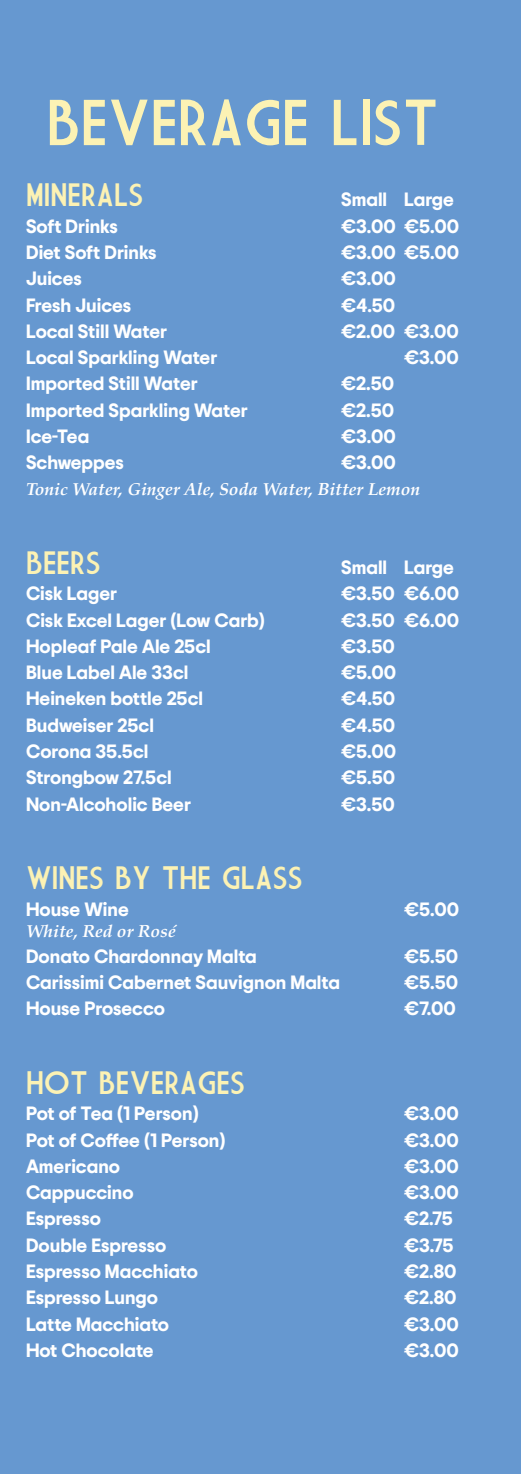
<style>
.page{position:relative;width:521px;height:1474px;background:#fff}
.page>*{position:absolute;margin:0;border:0;box-sizing:border-box;transform-origin:0 0}
.t1{font:63px "Market Deco";color:#fcf2b4}
.t2{font:31.5px "Market Deco";color:#fcf2b4}
.t3{font:700 19.25px "Trip Sans";color:#fff}
.t4{font:italic 700 17.5px "Palatino";color:#fff}
</style>
<div class="page">
<div style="left:0;top:0;width:521px;height:1473px;background:#6698d0"></div>
<h1 class="t1" style="left:47px;top:95px;width:393px">BEVERAGE LIST</h1>
<h2 class="t2" style="left:26px;top:181px;width:119px">MINERALS</h2>
<p class="t3" style="left:341px;top:186px;width:114px">Small Large</p>
<p class="t3" style="left:26px;top:213px;width:93px">Soft Drinks</p>
<p class="t3" style="left:341px;top:213px;width:120px">€3.00 €5.00</p>
<p class="t3" style="left:26px;top:239px;width:132px">Diet Soft Drinks</p>
<p class="t3" style="left:341px;top:239px;width:120px">€3.00 €5.00</p>
<p class="t3" style="left:26px;top:265px;width:57px">Juices</p>
<p class="t3" style="left:341px;top:265px;width:56px">€3.00</p>
<p class="t3" style="left:26px;top:291px;width:107px">Fresh Juices</p>
<p class="t3" style="left:341px;top:291px;width:56px">€4.50</p>
<p class="t3" style="left:26px;top:318px;width:143px">Local Still Water</p>
<p class="t3" style="left:341px;top:318px;width:119px">€2.00 €3.00</p>
<p class="t3" style="left:26px;top:344px;width:193px">Local Sparkling Water</p>
<p class="t3" style="left:404px;top:344px;width:56px">€3.00</p>
<p class="t3" style="left:26px;top:370px;width:173px">Imported Still Water</p>
<p class="t3" style="left:341px;top:370px;width:55px">€2.50</p>
<p class="t3" style="left:26px;top:396px;width:223px">Imported Sparkling Water</p>
<p class="t3" style="left:341px;top:396px;width:55px">€2.50</p>
<p class="t3" style="left:26px;top:423px;width:65px">Ice-Tea</p>
<p class="t3" style="left:341px;top:423px;width:56px">€3.00</p>
<p class="t3" style="left:26px;top:449px;width:99px">Schweppes</p>
<p class="t3" style="left:341px;top:449px;width:56px">€3.00</p>
<p class="t4" style="left:26px;top:475px;width:396px">Tonic Water, Ginger Ale, Soda Water, Bitter Lemon</p>
<h2 class="t2" style="left:26px;top:549px;width:76px">BEERS</h2>
<p class="t3" style="left:341px;top:554px;width:114px">Small Large</p>
<p class="t3" style="left:26px;top:580px;width:93px">Cisk Lager</p>
<p class="t3" style="left:341px;top:580px;width:120px">€3.50 €6.00</p>
<p class="t3" style="left:26px;top:606px;width:240px">Cisk Excel Lager (Low Carb)</p>
<p class="t3" style="left:341px;top:606px;width:120px">€3.50 €6.00</p>
<p class="t3" style="left:26px;top:633px;width:186px">Hopleaf Pale Ale 25cl</p>
<p class="t3" style="left:341px;top:633px;width:55px">€3.50</p>
<p class="t3" style="left:26px;top:659px;width:164px">Blue Label Ale 33cl</p>
<p class="t3" style="left:341px;top:659px;width:57px">€5.00</p>
<p class="t3" style="left:26px;top:685px;width:178px">Heineken bottle 25cl</p>
<p class="t3" style="left:341px;top:685px;width:56px">€4.50</p>
<p class="t3" style="left:26px;top:711px;width:129px">Budweiser 25cl</p>
<p class="t3" style="left:341px;top:711px;width:56px">€4.50</p>
<p class="t3" style="left:26px;top:738px;width:124px">Corona 35.5cl</p>
<p class="t3" style="left:341px;top:738px;width:57px">€5.00</p>
<p class="t3" style="left:26px;top:764px;width:147px">Strongbow 27.5cl</p>
<p class="t3" style="left:341px;top:764px;width:56px">€5.50</p>
<p class="t3" style="left:26px;top:790px;width:166px">Non-Alcoholic Beer</p>
<p class="t3" style="left:341px;top:790px;width:55px">€3.50</p>
<h2 class="t2" style="left:26px;top:864px;width:278px">WINES BY THE GLASS</h2>
<p class="t3" style="left:26px;top:895px;width:104px">House Wine</p>
<p class="t3" style="left:404px;top:895px;width:57px">€5.00</p>
<p class="t4" style="left:26px;top:916px;width:151px">White, Red or Rosé</p>
<p class="t3" style="left:26px;top:942px;width:232px">Donato Chardonnay Malta</p>
<p class="t3" style="left:404px;top:942px;width:56px">€5.50</p>
<p class="t3" style="left:26px;top:969px;width:315px">Carissimi Cabernet Sauvignon Malta</p>
<p class="t3" style="left:404px;top:969px;width:56px">€5.50</p>
<p class="t3" style="left:26px;top:995px;width:140px">House Prosecco</p>
<p class="t3" style="left:404px;top:995px;width:53px">€7.00</p>
<h2 class="t2" style="left:26px;top:1068px;width:221px">HOT BEVERAGES</h2>
<p class="t3" style="left:26px;top:1100px;width:174px">Pot of Tea (1 Person)</p>
<p class="t3" style="left:404px;top:1100px;width:56px">€3.00</p>
<p class="t3" style="left:26px;top:1126px;width:201px">Pot of Coffee (1 Person)</p>
<p class="t3" style="left:404px;top:1126px;width:56px">€3.00</p>
<p class="t3" style="left:26px;top:1152px;width:96px">Americano</p>
<p class="t3" style="left:404px;top:1152px;width:56px">€3.00</p>
<p class="t3" style="left:26px;top:1179px;width:109px">Cappuccino</p>
<p class="t3" style="left:404px;top:1179px;width:56px">€3.00</p>
<p class="t3" style="left:26px;top:1205px;width:76px">Espresso</p>
<p class="t3" style="left:404px;top:1205px;width:50px">€2.75</p>
<p class="t3" style="left:26px;top:1231px;width:142px">Double Espresso</p>
<p class="t3" style="left:404px;top:1231px;width:51px">€3.75</p>
<p class="t3" style="left:26px;top:1257px;width:173px">Espresso Macchiato</p>
<p class="t3" style="left:404px;top:1257px;width:54px">€2.80</p>
<p class="t3" style="left:26px;top:1284px;width:134px">Espresso Lungo</p>
<p class="t3" style="left:404px;top:1284px;width:54px">€2.80</p>
<p class="t3" style="left:26px;top:1310px;width:145px">Latte Macchiato</p>
<p class="t3" style="left:404px;top:1310px;width:56px">€3.00</p>
<p class="t3" style="left:26px;top:1336px;width:129px">Hot Chocolate</p>
<p class="t3" style="left:404px;top:1336px;width:56px">€3.00</p>
</div>
